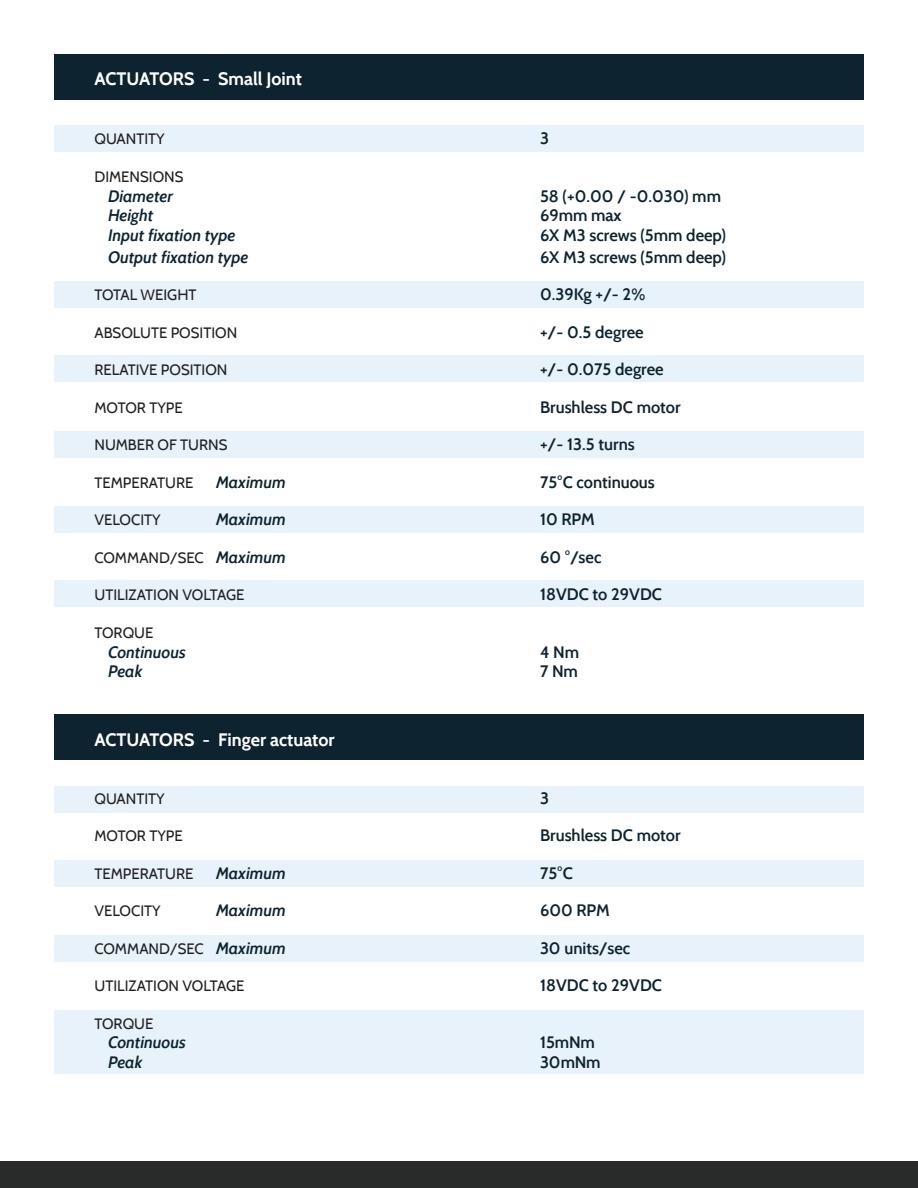
<style>
.page{position:relative;width:918px;height:1188px;background:#fff}
.page>*{position:absolute;margin:0;border:0;box-sizing:border-box;transform-origin:0 0}
.t1{font:700 18px "Cabin";color:#fff}
.t2{font:600 16.5px "Cabin";color:#0d2330}
.t3{font:italic 600 16.5px "Cabin";color:#0d2330}
.t4{font:15px "Cabin";color:#231f20}
.s1{font-weight:600;font-style:italic;font-size:16.5px;color:#0d2330}
</style>
<div class="page">
<div style="left:54px;top:125px;width:810px;height:26px;background:#e8f2fa"></div>
<div style="left:54px;top:282px;width:810px;height:26px;background:#e8f2fa"></div>
<div style="left:54px;top:355px;width:810px;height:26px;background:#e8f2fa"></div>
<div style="left:54px;top:431px;width:810px;height:26px;background:#e8f2fa"></div>
<div style="left:54px;top:506px;width:810px;height:26px;background:#e8f2fa"></div>
<div style="left:54px;top:581px;width:810px;height:26px;background:#e8f2fa"></div>
<div style="left:54px;top:54px;width:810px;height:45px;background:#0d2330"></div>
<div style="left:0;top:1161px;width:918px;height:27px;background:#292a2a"></div>
<div style="left:54px;top:786px;width:810px;height:26px;background:#e8f2fa"></div>
<div style="left:54px;top:860px;width:810px;height:26px;background:#e8f2fa"></div>
<div style="left:54px;top:935px;width:810px;height:26px;background:#e8f2fa"></div>
<div style="left:54px;top:1010px;width:810px;height:64px;background:#e8f2fa"></div>
<div style="left:54px;top:715px;width:810px;height:45px;background:#0d2330"></div>
<p class="t1" style="left:94px;top:68px;width:209px">ACTUATORS - Small Joint</p>
<p class="t4" style="left:94px;top:130px;width:72px">QUANTITY</p>
<p class="t2" style="left:540px;top:128px;width:10px">3</p>
<p class="t4" style="left:94px;top:167px;width:91px">DIMENSIONS</p>
<p class="t3" style="left:108px;top:186px;width:66px">Diameter</p>
<p class="t2" style="left:540px;top:186px;width:183px">58 (+0.00 / -0.030) mm</p>
<p class="t3" style="left:108px;top:206px;width:47px">Height</p>
<p class="t2" style="left:540px;top:206px;width:83px">69mm max</p>
<p class="t3" style="left:108px;top:225px;width:129px">Input fixation type</p>
<p class="t2" style="left:540px;top:225px;width:188px">6X M3 screws (5mm deep)</p>
<p class="t3" style="left:108px;top:247px;width:142px">Output fixation type</p>
<p class="t2" style="left:540px;top:247px;width:188px">6X M3 screws (5mm deep)</p>
<p class="t4" style="left:94px;top:286px;width:104px">TOTAL WEIGHT</p>
<p class="t2" style="left:540px;top:284px;width:107px">0.39Kg +/- 2%</p>
<p class="t4" style="left:94px;top:323px;width:144px">ABSOLUTE POSITION</p>
<p class="t2" style="left:540px;top:322px;width:105px">+/- 0.5 degree</p>
<p class="t4" style="left:94px;top:361px;width:135px">RELATIVE POSITION</p>
<p class="t2" style="left:540px;top:359px;width:125px">+/- 0.075 degree</p>
<p class="t4" style="left:94px;top:398px;width:90px">MOTOR TYPE</p>
<p class="t2" style="left:540px;top:397px;width:142px">Brushless DC motor</p>
<p class="t4" style="left:94px;top:436px;width:135px">NUMBER OF TURNS</p>
<p class="t2" style="left:540px;top:434px;width:96px">+/- 13.5 turns</p>
<p class="t4" style="left:94px;top:473px;width:100px">TEMPERATURE</p>
<p class="t3" style="left:216px;top:472px;width:71px">Maximum</p>
<p class="t2" style="left:540px;top:472px;width:116px">75°C continuous</p>
<p class="t4" style="left:94px;top:511px;width:68px">VELOCITY</p>
<p class="t3" style="left:216px;top:509px;width:71px">Maximum</p>
<p class="t2" style="left:540px;top:509px;width:56px">10 RPM</p>
<p class="t4" style="left:94px;top:548px;width:193px">COMMAND/SEC <span class="s1">Maximum</span></p>
<p class="t2" style="left:540px;top:547px;width:63px">60 °/sec</p>
<p class="t4" style="left:94px;top:586px;width:152px">UTILIZATION VOLTAGE</p>
<p class="t2" style="left:540px;top:584px;width:124px">18VDC to 29VDC</p>
<p class="t4" style="left:94px;top:623px;width:60px">TORQUE</p>
<p class="t3" style="left:108px;top:642px;width:79px">Continuous</p>
<p class="t2" style="left:540px;top:642px;width:41px">4 Nm</p>
<p class="t3" style="left:108px;top:662px;width:36px">Peak</p>
<p class="t2" style="left:540px;top:662px;width:39px">7 Nm</p>
<p class="t1" style="left:94px;top:729px;width:242px">ACTUATORS - Finger actuator</p>
<p class="t4" style="left:94px;top:789px;width:72px">QUANTITY</p>
<p class="t2" style="left:540px;top:788px;width:10px">3</p>
<p class="t4" style="left:94px;top:827px;width:90px">MOTOR TYPE</p>
<p class="t2" style="left:540px;top:825px;width:142px">Brushless DC motor</p>
<p class="t4" style="left:94px;top:864px;width:100px">TEMPERATURE</p>
<p class="t3" style="left:216px;top:863px;width:71px">Maximum</p>
<p class="t2" style="left:540px;top:863px;width:34px">75°C</p>
<p class="t4" style="left:94px;top:902px;width:68px">VELOCITY</p>
<p class="t3" style="left:216px;top:900px;width:71px">Maximum</p>
<p class="t2" style="left:540px;top:900px;width:71px">600 RPM</p>
<p class="t4" style="left:94px;top:939px;width:193px">COMMAND/SEC <span class="s1">Maximum</span></p>
<p class="t2" style="left:540px;top:938px;width:92px">30 units/sec</p>
<p class="t4" style="left:94px;top:977px;width:152px">UTILIZATION VOLTAGE</p>
<p class="t2" style="left:540px;top:975px;width:124px">18VDC to 29VDC</p>
<p class="t4" style="left:94px;top:1014px;width:60px">TORQUE</p>
<p class="t3" style="left:108px;top:1033px;width:79px">Continuous</p>
<p class="t2" style="left:540px;top:1033px;width:56px">15mNm</p>
<p class="t3" style="left:108px;top:1052px;width:36px">Peak</p>
<p class="t2" style="left:540px;top:1052px;width:62px">30mNm</p>
</div>
